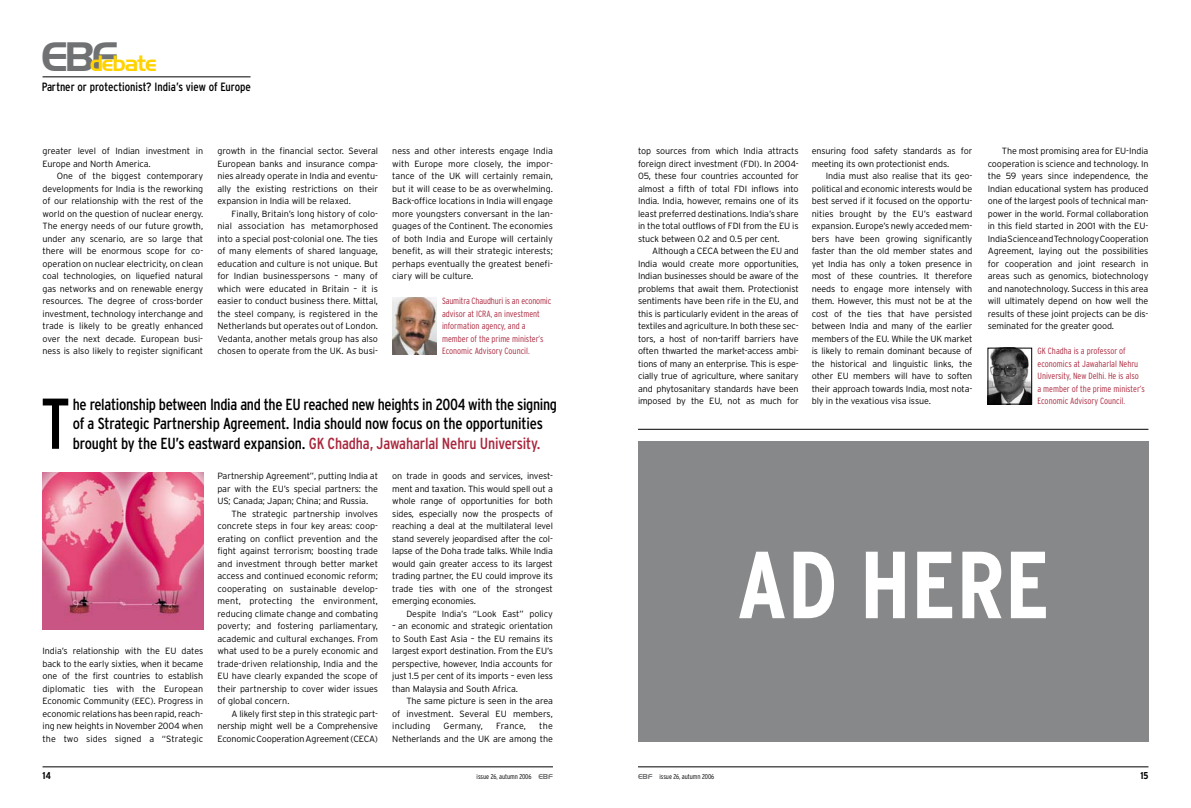
<style>
.page{position:relative;width:1191px;height:808px;background:#fff}
.page>*{position:absolute;margin:0;border:0;box-sizing:border-box;transform-origin:0 0}
.t1{font:700 condensed 95px "Interstate";color:#fff}
.t2{font:condensed 71.7px "Interstate";color:#000}
.t3{font:21.6px "Handel Gothic BT";letter-spacing:-.05em;color:#ffd200}
.t4{font:condensed 16px/19.5px "Interstate";letter-spacing:-.01em;color:#000}
.t5{font:condensed 12px "Interstate";color:#000}
.t6{font:700 condensed 10px "Interstate";color:#000}
.t7{font:300 9px/12.5px "Interstate";letter-spacing:-.01em;color:#000;text-align:justify}
.t8{font:300 condensed 9px/12.5px "Interstate";color:#aa263c}
.t9{font:300 9px "Interstate";letter-spacing:.02em;color:#000}
.t10{font:300 condensed 7px "Interstate";letter-spacing:-.01em;color:#000}
.s1{font-size:40px;color:#707173}
.s2{color:#aa263c}
.s3{font-family:"Handel Gothic BT";font-weight:400;font-stretch:normal;color:#707173}
</style>
<div class="page">
<hr style="left:43px;top:767px;width:510px;height:1px;background:#000">
<hr style="left:43px;top:77px;width:207px;height:1px;background:#000">
<hr style="left:638px;top:767px;width:510px;height:1px;background:#000">
<img style="left:43px;top:473px;width:160px;height:156px">
<img style="left:989px;top:350px;width:40px;height:52px">
<div style="left:987px;top:348px;width:44px;height:56px;border:1px solid #000"></div>
<img style="left:392px;top:298px;width:44px;height:56px">
<div style="left:638px;top:441px;width:510px;height:301px;background:#878889"></div>
<hr style="left:638px;top:429px;width:510px;height:1px;background:#000">
<h3 class="t3" style="left:41px;top:50px;width:117px"><span class="s1">EBF</span>debate</h3>
<h3 class="t5" style="left:42px;top:80px;width:211px">Partner or protectionist? India’s view of Europe</h3>
<p class="t7" style="left:43px;top:145px;width:162px">greater level of Indian investment in<br>Europe and North America.</p>
<p class="t7" style="left:43px;top:170px;width:162px;text-indent:14px">One of the biggest contemporary developments for India is the reworking of our relationship with the rest of the world on the question of nuclear energy.<br>The energy needs of our future growth, under any scenario, are so large that there will be enormous scope for co&shy;operation on nuclear electricity, on clean coal technologies, on liquefied natural gas networks and on renewable energy resources. The degree of cross-border investment, technology interchange and trade is likely to be greatly enhanced over the next decade. European busi&shy;ness is also likely to register significant</p>
<p class="t7" style="left:217px;top:145px;width:162px">growth in the financial sector. Several European banks and insurance compa&shy;nies already operate in India and eventu&shy;ally the existing restrictions on their expansion in India will be relaxed.</p>
<p class="t7" style="left:217px;top:207px;width:162px;text-indent:14px">Finally, Britain’s long history of colo&shy;nial association has metamorphosed into a special post-colonial one. The ties of many elements of shared language, education and culture is not unique. But for Indian businesspersons – many of which were educated in Britain – it is easier to conduct business there. Mittal, the steel company, is registered in the Netherlands but operates out of London.<br>Vedanta, another metals group has also chosen to operate from the UK. As busi-</p>
<p class="t7" style="left:392px;top:145px;width:162px">ness and other interests engage India with Europe more closely, the impor&shy;tance of the UK will certainly remain, but it will cease to be as overwhelming.<br>Back-office locations in India will engage more youngsters conversant in the lan&shy;guages of the Continent. The economies of both India and Europe will certainly benefit, as will their strategic interests; perhaps eventually the greatest benefi&shy;ciary will be culture.</p>
<p class="t8" style="left:442px;top:295px;width:111px">Saumitra Chaudhuri is an economic advisor at ICRA, an investment information agency, and a member of the prime minister’s<br>Economic Advisory Council.</p>
<h2 class="t2" style="left:40px;top:383px;width:32px">T</h2>
<p class="t4" style="left:73px;top:394px;width:486px">he relationship between India and the EU reached new heights in 2004 with the signing of a Strategic Partnership Agreement. India should now focus on the opportunities brought by the EU’s eastward expansion. <span class="s2">GK Chadha, Jawaharlal Nehru University.</span></p>
<p class="t7" style="left:43px;top:645px;width:162px">India’s relationship with the EU dates back to the early sixties, when it became one of the first countries to establish diplomatic ties with the European Economic Community (EEC). Progress in economic relations has been rapid, reach&shy;ing new heights in November 2004 when the two sides signed a “Strategic</p>
<p class="t7" style="left:217px;top:470px;width:162px">Partnership Agreement”, putting India at par with the EU’s special partners: the US; Canada; Japan; China; and Russia.</p>
<p class="t7" style="left:217px;top:507px;width:162px;text-indent:14px">The strategic partnership involves concrete steps in four key areas: coop&shy;erating on conflict prevention and the fight against terrorism; boosting trade and investment through better market access and continued economic reform; cooperating on sustainable develop&shy;ment, protecting the environment, reducing climate change and combating poverty; and fostering parliamentary, academic and cultural exchanges. From what used to be a purely economic and trade-driven relationship, India and the EU have clearly expanded the scope of their partnership to cover wider issues of global concern.</p>
<p class="t7" style="left:217px;top:707px;width:162px;text-indent:14px">A likely first step in this strategic part&shy;nership might well be a Comprehensive Economic Cooperation Agreement (CECA)</p>
<p class="t7" style="left:392px;top:470px;width:162px">on trade in goods and services, invest&shy;ment and taxation. This would spell out a whole range of opportunities for both sides, especially now the prospects of reaching a deal at the multilateral level stand severely jeopardised after the col&shy;lapse of the Doha trade talks. While India would gain greater access to its largest trading partner, the EU could improve its trade ties with one of the strongest emerging economies.</p>
<p class="t7" style="left:406px;top:607px;width:148px">Despite India’s “Look East” policy</p>
<p class="t7" style="left:392px;top:620px;width:162px">– an economic and strategic orientation to South East Asia – the EU remains its largest export destination. From the EU’s perspective, however, India accounts for just 1.5 per cent of its imports – even less than Malaysia and South Africa.</p>
<p class="t7" style="left:392px;top:695px;width:162px;text-indent:14px">The same picture is seen in the area of investment. Several EU members, including</p>
<p class="t7" style="left:392px;top:720px;width:162px;text-align:right">the<br>Netherlands and the UK are among the</p>
<p class="t9" style="left:443px;top:721px;width:41px">Germany,</p>
<p class="t7" style="left:496px;top:720px;width:31px">France,</p>
<p class="t6" style="left:43px;top:770px;width:10px">14</p>
<p class="t10" style="left:476px;top:773px;width:78px">issue 26, autumn 2006 <span class="s3">EBF</span></p>
<p class="t7" style="left:638px;top:145px;width:162px">top sources from which India attracts foreign direct investment (FDI). In 2004- 05, these four countries accounted for almost a fifth of total FDI inflows into India. India, however, remains one of its least preferred destinations. India’s share in the total outflows of FDI from the EU is stuck between 0.2 and 0.5 per cent.</p>
<p class="t7" style="left:638px;top:245px;width:162px;text-indent:14px">Although a CECA between the EU and India would create more opportunities, Indian businesses should be aware of the problems that await them. Protectionist sentiments have been rife in the EU, and this is particularly evident in the areas of textiles and agriculture. In both these sec&shy;tors, a host of non-tariff barriers have often thwarted the market-access ambi&shy;tions of many an enterprise. This is espe&shy;cially true of agriculture, where sanitary and phytosanitary standards have been imposed by the EU, not as much for</p>
<p class="t7" style="left:811px;top:145px;width:162px">ensuring food safety standards as for meeting its own protectionist ends.</p>
<p class="t7" style="left:811px;top:170px;width:162px;text-indent:14px">India must also realise that its geo&shy;political and economic interests would be best served if it focused on the opportu&shy;nities brought by the EU’s eastward expansion. Europe’s newly acceded mem&shy;bers have been growing significantly faster than the old member states and yet India has only a token presence in most of these countries. It therefore needs to engage more intensely with them. However, this must not be at the cost of the ties that have persisted between India and many of the earlier members of the EU. While the UK market is likely to remain dominant because of the historical and linguistic links, the other EU members will have to soften their approach towards India, most nota&shy;bly in the vexatious visa issue.</p>
<p class="t7" style="left:987px;top:145px;width:162px;text-indent:14px">The most promising area for EU-India cooperation is science and technology. In the 59 years since independence, the Indian educational system has produced one of the largest pools of technical man&shy;power in the world. Formal collaboration in this field started in 2001 with the EU-India Science and Technology Cooperation Agreement, laying out the possibilities for cooperation and joint research in areas such as genomics, biotechnology and nanotechnology. Success in this area will ultimately depend on how well the results of these joint projects can be dis&shy;seminated for the greater good.</p>
<p class="t8" style="left:1037px;top:345px;width:109px">GK Chadha is a professor of economics at Jawaharlal Nehru<br>University, New Delhi. He is also a member of the prime minister’s<br>Economic Advisory Council.</p>
<h1 class="t1" style="left:736px;top:532px;width:315px">AD HERE</h1>
<p class="t10" style="left:638px;top:773px;width:78px"><span class="s3">EBF</span> issue 26, autumn 2006</p>
<p class="t6" style="left:1140px;top:770px;width:10px">15</p>
</div>
